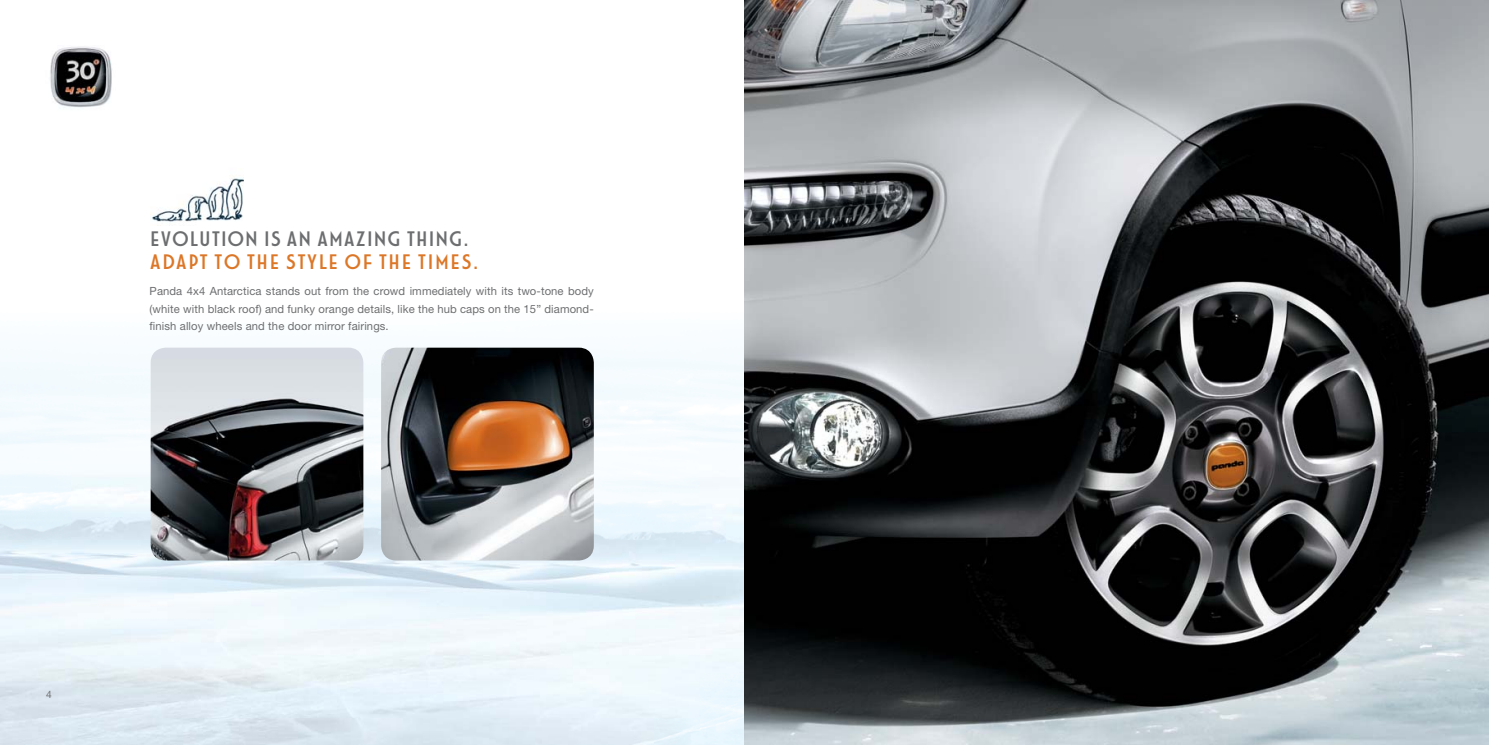
<style>
.page{position:relative;width:1489px;height:745px;background:#fff}
.page>*{position:absolute;margin:0;border:0;box-sizing:border-box;transform-origin:0 0}
.t1{font:22.5px "FIATADVERT01 A";letter-spacing:-.005em;color:#6d6e70}
.t2{font:22.5px "FIATADVERT01 A";letter-spacing:.015em;color:#dc7728}
.t3{font:11.25px/17.6px "Helvetica Neue LT Std";letter-spacing:.01em;color:#6d6e70;text-align:justify}
.t4{font:10.12px "Helvetica Neue LT Std";color:#6d6e70}
</style>
<div class="page">
<img style="left:0;top:179px;width:744px;height:565px">
<img style="left:50px;top:46px;width:62px;height:62px">
<img style="left:744px;top:0;width:744px;height:744px">
<img style="left:381px;top:347px;width:213px;height:213px;border-radius:15px">
<img style="left:151px;top:347px;width:212px;height:213px;border-radius:15px">
<img style="left:150px;top:178px;width:93px;height:47px">
<h1 class="t1" style="left:150px;top:225px;width:320px">EVOLUTION IS AN AMAZING THING.</h1>
<h1 class="t2" style="left:150px;top:247px;width:330px">ADAPT TO THE STYLE OF THE TIMES.</h1>
<p class="t3" style="left:150px;top:283px;width:445px">Panda 4x4 Antarctica stands out from the crowd immediately with its two-tone body (white with black roof) and funky orange details, like the hub caps on the 15” diamond&shy;finish alloy wheels and the door mirror fairings.</p>
<p class="t4" style="left:46px;top:690px;width:7px">4</p>
</div>
